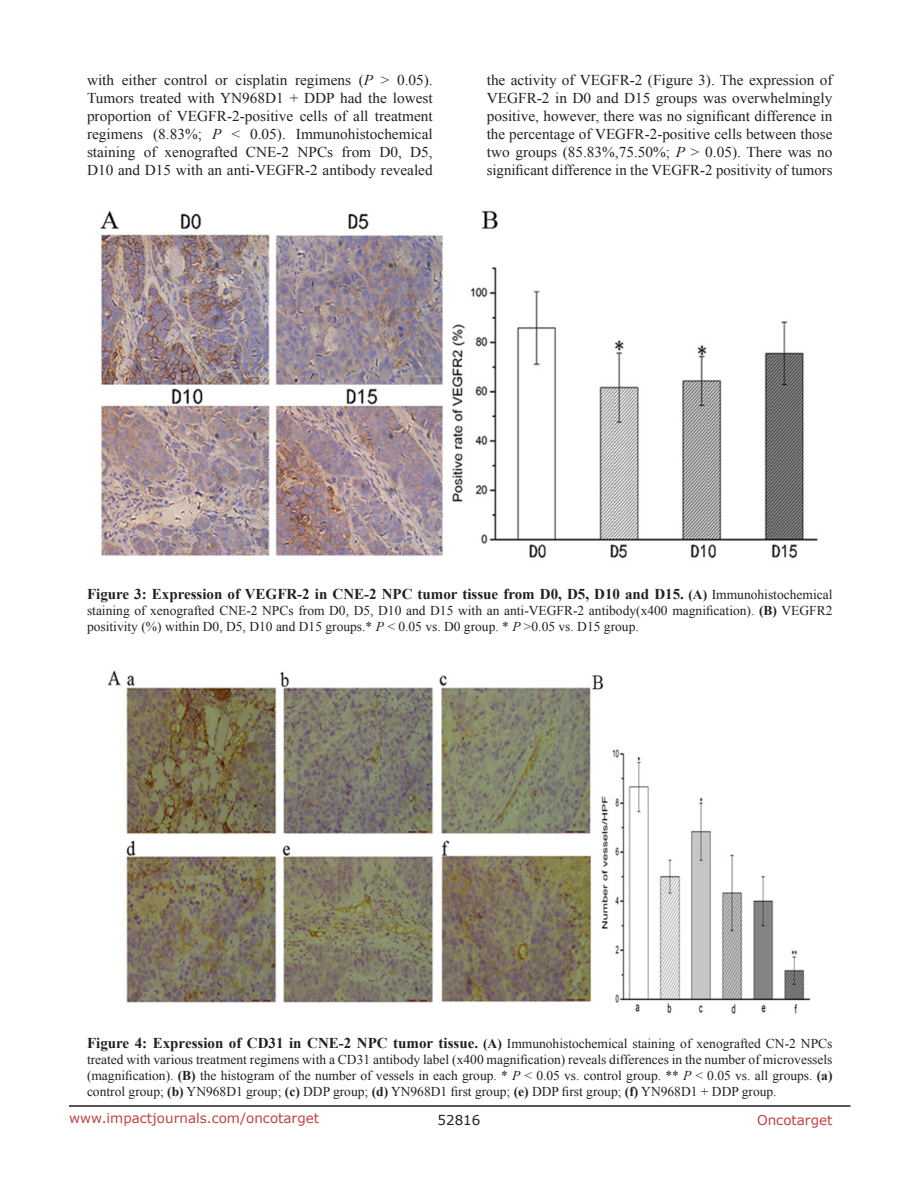
<style>
.page{position:relative;width:918px;height:1188px;background:#fff}
.page>*{position:absolute;margin:0;border:0;box-sizing:border-box;transform-origin:0 0}
.BodyText{font:15px/18px "Times New Roman";color:#231f20;text-align:justify}
.figuretext{font:700 15px "Times New Roman";color:#231f20}
.figuretext-2{font:13.5px/16.2px "Times New Roman";color:#231f20}
.t1{font:13.5px "Verdana";color:#c24141}
.t2{font:13.5px "Verdana";color:#231f20}
.s1{font-style:italic}
.s2{font-size:13.5px}
.s3{font-weight:400;font-size:13.5px}
.s4{font-weight:700}
.s5{font-weight:700;font-size:15px}
</style>
<div class="page">
<hr style="left:69px;top:1105px;width:781px;height:2px;background:#231f20">
<img style="left:99px;top:210px;width:719px;height:349px">
<img style="left:107px;top:670px;width:704px;height:344px">
<p class="BodyText" style="left:87px;top:71px;width:347px">with either control or cisplatin regimens (<span class="s1">P</span> &gt; 0.05).<br>Tumors treated with YN968D1 + DDP had the lowest proportion of VEGFR-2-positive cells of all treatment regimens (8.83%; <span class="s1">P</span> &lt; 0.05). Immunohistochemical staining of xenografted CNE-2 NPCs from D0, D5, D10 and D15 with an anti-VEGFR-2 antibody revealed</p>
<p class="BodyText" style="left:487px;top:71px;width:347px">the activity of VEGFR-2 (Figure 3). The expression of VEGFR-2 in D0 and D15 groups was overwhelmingly positive, however, there was no significant difference in the percentage of VEGFR-2-positive cells between those two groups (85.83%,75.50%; <span class="s1">P</span> &gt; 0.05). There was no significant difference in the VEGFR-2 positivity of tumors</p>
<p class="figuretext" style="left:87px;top:584px;width:747px">Figure 3: Expression of VEGFR-2 in CNE-2 NPC tumor tissue from D0, D5, D10 and D15. <span class="s2">(A)</span> <span class="s3">Immunohistochemical</span></p>
<p class="figuretext-2" style="left:87px;top:602px;width:747px">staining of xenografted CNE-2 NPCs from D0, D5, D10 and D15 with an anti-VEGFR-2 antibody(x400 magnification). <span class="s4">(B)</span> VEGFR2 positivity (%) within D0, D5, D10 and D15 groups.* <span class="s1">P</span> &lt; 0.05 vs. D0 group. * <span class="s1">P</span> &gt;0.05 vs. D15 group.</p>
<p class="figuretext-2" style="left:87px;top:1035px;width:747px;text-align:justify"><span class="s5">Figure 4: Expression of CD31 in CNE-2 NPC tumor tissue.</span> <span class="s4">(A)</span> Immunohistochemical staining of xenografted CN-2 NPCs treated with various treatment regimens with a CD31 antibody label (x400 magnification) reveals differences in the number of microvessels (magnification). <span class="s4">(B)</span> the histogram of the number of vessels in each group. * <span class="s1">P</span> &lt; 0.05 vs. control group. ** <span class="s1">P</span> &lt; 0.05 vs. all groups. <span class="s4">(a) </span>control group; <span class="s4">(b)</span> YN968D1 group; <span class="s4">(c)</span> DDP group; <span class="s4">(d)</span> YN968D1 first group; <span class="s4">(e)</span> DDP first group; <span class="s4">(f)</span> YN968D1 + DDP group.</p>
<p class="t1" style="left:69px;top:1109px;width:252px">www.impactjournals.com/oncotarget</p>
<p class="t2" style="left:438px;top:1111px;width:44px">52816</p>
<p class="t1" style="left:757px;top:1111px;width:77px">Oncotarget</p>
</div>
